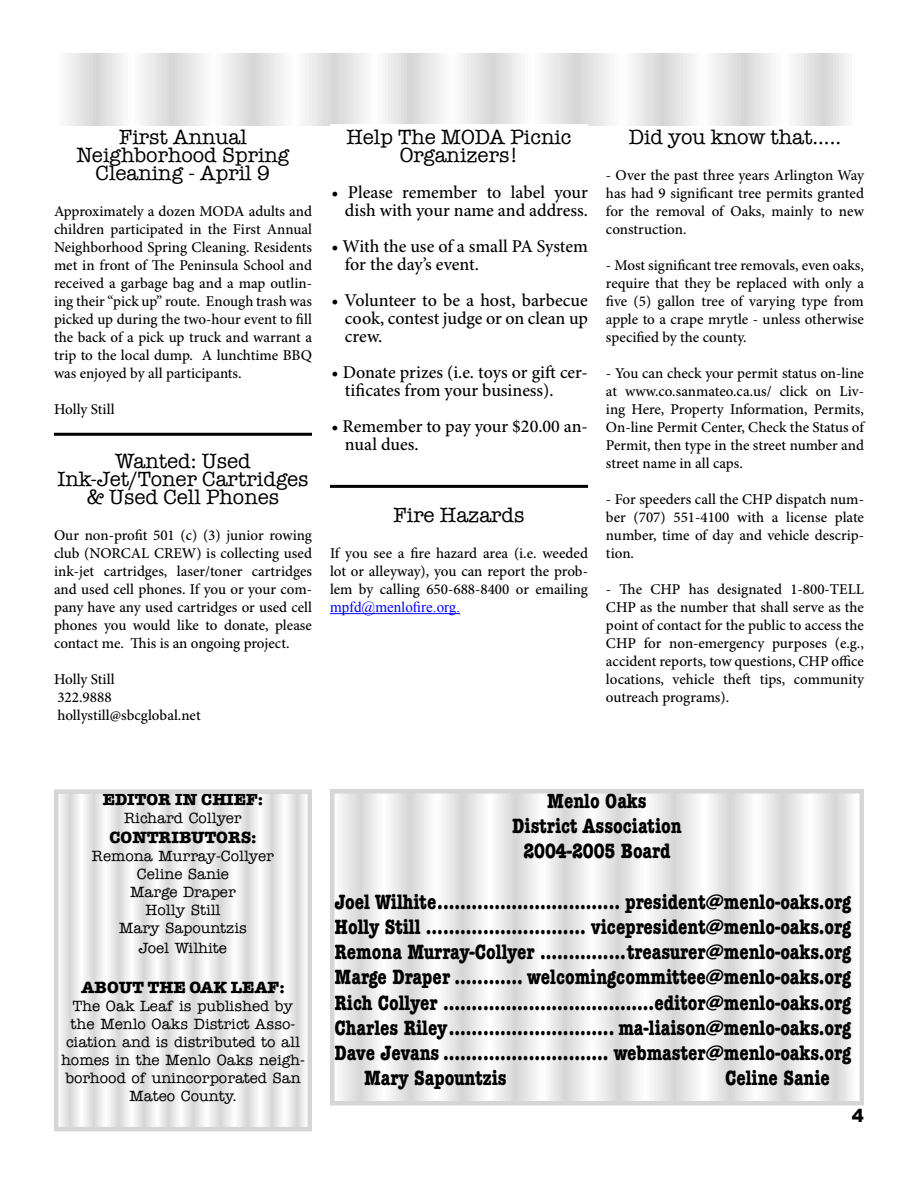
<style>
.page{position:relative;width:918px;height:1188px;background:#fff}
.page>*{position:absolute;margin:0;border:0;box-sizing:border-box;transform-origin:0 0}
.Board{font:700 condensed 21px "American Typewriter Std";color:#000}
.Article_Title{font:21px/18px "American Typewriter";color:#000;text-align:center}
.Article_Cont{font:500 18px/18px "Minion Pro";color:#000}
.box_text{font:900 18px "Arial";color:#000}
.Contributors{font:700 16.5px "American Typewriter Std";color:#000}
.Article_Cont-2{font:500 15px/18px "Minion Pro";color:#000;text-align:justify}
.Contributors-2{font:500 15px/18px "American Typewriter Std";color:#000;text-align:center}
.s1{font-family:"Times New Roman";font-weight:400;color:#00f}
</style>
<div class="page">
<svg style="left:67px;top:54px;width:782px;height:72px"></svg>
<svg style="left:341px;top:794px;width:511px;height:307px"></svg>
<div style="left:330px;top:789px;width:534px;height:317px;border:4px solid #d6d6d6"></div>
<hr style="left:54px;top:433px;width:258px;height:3px;background:#000">
<hr style="left:330px;top:485px;width:258px;height:3px;background:#000">
<hr style="left:330px;top:613px;width:130px;height:1px;background:#00f">
<svg style="left:61px;top:794px;width:244px;height:332px"></svg>
<div style="left:54px;top:789px;width:258px;height:342px;border:4px solid #d6d6d6"></div>
<div style="left:330px;top:124px;width:258px;height:353px;background:#fff"></div>
<p class="Article_Title" style="left:77px;top:128px;width:214px">First Annual<br>Neighborhood Spring<br>Cleaning - April 9</p>
<p class="Article_Cont-2" style="left:54px;top:203px;width:260px">Approximately a dozen MODA adults and children participated in the First Annual Neighborhood Spring Cleaning. Residents met in front of The Peninsula School and received a garbage bag and a map outlin&shy;ing their “pick up” route. Enough trash was picked up during the two-hour event to fill the back of a pick up truck and warrant a trip to the local dump. A lunchtime BBQ was enjoyed by all participants.</p>
<p class="Article_Cont-2" style="left:54px;top:401px;width:62px">Holly Still</p>
<p class="Article_Title" style="left:115px;top:452px;width:137px">Wanted: Used</p>
<p class="Article_Title" style="left:57px;top:470px;width:253px">Ink-Jet/Toner Cartridges &amp; Used Cell Phones</p>
<p class="Article_Cont-2" style="left:54px;top:527px;width:260px">Our non-profit 501 (c) (3) junior rowing club (NORCAL CREW) is collecting used ink-jet cartridges, laser/toner cartridges and used cell phones. If you or your com&shy;pany have any used cartridges or used cell phones you would like to donate, please contact me. This is an ongoing project.</p>
<p class="Article_Cont-2" style="left:54px;top:671px;width:62px">Holly Still</p>
<p class="Article_Cont-2" style="left:57px;top:689px;width:56px">322.9888</p>
<p class="Article_Cont-2" style="left:57px;top:707px;width:145px">hollystill@sbcglobal.net</p>
<p class="Article_Title" style="left:346px;top:128px;width:227px">Help The MODA Picnic<br>Organizers!</p>
<p class="Article_Cont" style="left:331px;top:184px;width:258px;text-align:right">• Please remember to label your dish with your name and address.</p>
<p class="Article_Cont" style="left:345px;top:238px;width:244px;text-indent:-14px">• With the use of a small PA System for the day’s event.</p>
<p class="Article_Cont" style="left:345px;top:292px;width:244px;text-align:justify;text-indent:-14px">• Volunteer to be a host, barbecue cook, contest judge or on clean up crew.</p>
<p class="Article_Cont" style="left:345px;top:364px;width:245px;text-indent:-14px">• Donate prizes (i.e. toys or gift cer&shy;tificates from your business).</p>
<p class="Article_Cont" style="left:345px;top:418px;width:245px;text-indent:-14px">• Remember to pay your $20.00 an&shy;nual dues.</p>
<p class="Article_Title" style="left:394px;top:506px;width:132px">Fire Hazards</p>
<p class="Article_Cont-2" style="left:330px;top:545px;width:260px">If you see a fire hazard area (i.e. weeded lot or alleyway), you can report the prob&shy;lem by calling 650-688-8400 or emailing <span class="s1">mpfd@menlofire.org.</span></p>
<p class="Article_Title" style="left:629px;top:128px;width:214px">Did you know that.....</p>
<p class="Article_Cont-2" style="left:606px;top:167px;width:260px">- Over the past three years Arlington Way has had 9 significant tree permits granted for the removal of Oaks, mainly to new construction.</p>
<p class="Article_Cont-2" style="left:606px;top:257px;width:260px">- Most significant tree removals, even oaks, require that they be replaced with only a five (5) gallon tree of varying type from apple to a crape mrytle - unless otherwise specified by the county.</p>
<p class="Article_Cont-2" style="left:606px;top:365px;width:260px">- You can check your permit status on-line at www.co.sanmateo.ca.us/ click on Liv&shy;ing Here, Property Information, Permits, On-line Permit Center, Check the Status of Permit, then type in the street number and street name in all caps.</p>
<p class="Article_Cont-2" style="left:606px;top:491px;width:260px">- For speeders call the CHP dispatch num&shy;ber (707) 551-4100 with a license plate number, time of day and vehicle descrip&shy;tion.</p>
<p class="Article_Cont-2" style="left:606px;top:581px;width:260px">- The CHP has designated 1-800-TELL CHP as the number that shall serve as the point of contact for the public to access the CHP for non-emergency purposes (e.g., accident reports, tow questions, CHP office locations, vehicle theft tips, community outreach programs).</p>
<p class="Contributors" style="left:103px;top:790px;width:162px">EDITOR IN CHIEF:</p>
<p class="Contributors-2" style="left:124px;top:809px;width:119px">Richard Collyer</p>
<p class="Contributors" style="left:109px;top:828px;width:149px">CONTRIBUTORS:</p>
<p class="Contributors-2" style="left:92px;top:847px;width:184px">Remona Murray-Collyer</p>
<p class="Contributors-2" style="left:137px;top:865px;width:94px">Celine Sanie</p>
<p class="Contributors-2" style="left:130px;top:883px;width:107px">Marge Draper</p>
<p class="Contributors-2" style="left:146px;top:901px;width:76px">Holly Still</p>
<p class="Contributors-2" style="left:119px;top:919px;width:129px">Mary Sapountzis</p>
<p class="Contributors-2" style="left:139px;top:939px;width:89px">Joel Wilhite</p>
<p class="Contributors" style="left:81px;top:977px;width:205px">ABOUT THE OAK LEAF:</p>
<p class="Contributors-2" style="left:61px;top:997px;width:245px">The Oak Leaf is published by the Menlo Oaks District Asso&shy;ciation and is distributed to all homes in the Menlo Oaks neigh&shy;borhood of unincorporated San<br>Mateo County.</p>
<p class="Board" style="left:547px;top:788px;width:101px">Menlo Oaks</p>
<p class="Board" style="left:512px;top:814px;width:171px">District Association</p>
<p class="Board" style="left:523px;top:839px;width:149px">2004-2005 Board</p>
<p class="Board" style="left:334px;top:889px;width:518px">Joel Wilhite ................................ president@menlo-oaks.org</p>
<p class="Board" style="left:334px;top:914px;width:518px">Holly Still ............................ vicepresident@menlo-oaks.org</p>
<p class="Board" style="left:334px;top:940px;width:518px">Remona Murray-Collyer ...............treasurer@menlo-oaks.org</p>
<p class="Board" style="left:334px;top:965px;width:518px">Marge Draper ............ welcomingcommittee@menlo-oaks.org</p>
<p class="Board" style="left:334px;top:990px;width:518px">Rich Collyer .....................................editor@menlo-oaks.org</p>
<p class="Board" style="left:334px;top:1015px;width:518px">Charles Riley ............................. ma-liaison@menlo-oaks.org</p>
<p class="Board" style="left:334px;top:1040px;width:518px">Dave Jevans ............................. webmaster@menlo-oaks.org</p>
<p class="Board" style="left:364px;top:1066px;width:144px">Mary Sapountzis</p>
<p class="Board" style="left:725px;top:1066px;width:106px">Celine Sanie</p>
<p class="box_text" style="left:852px;top:1105px;width:14px">4</p>
</div>
